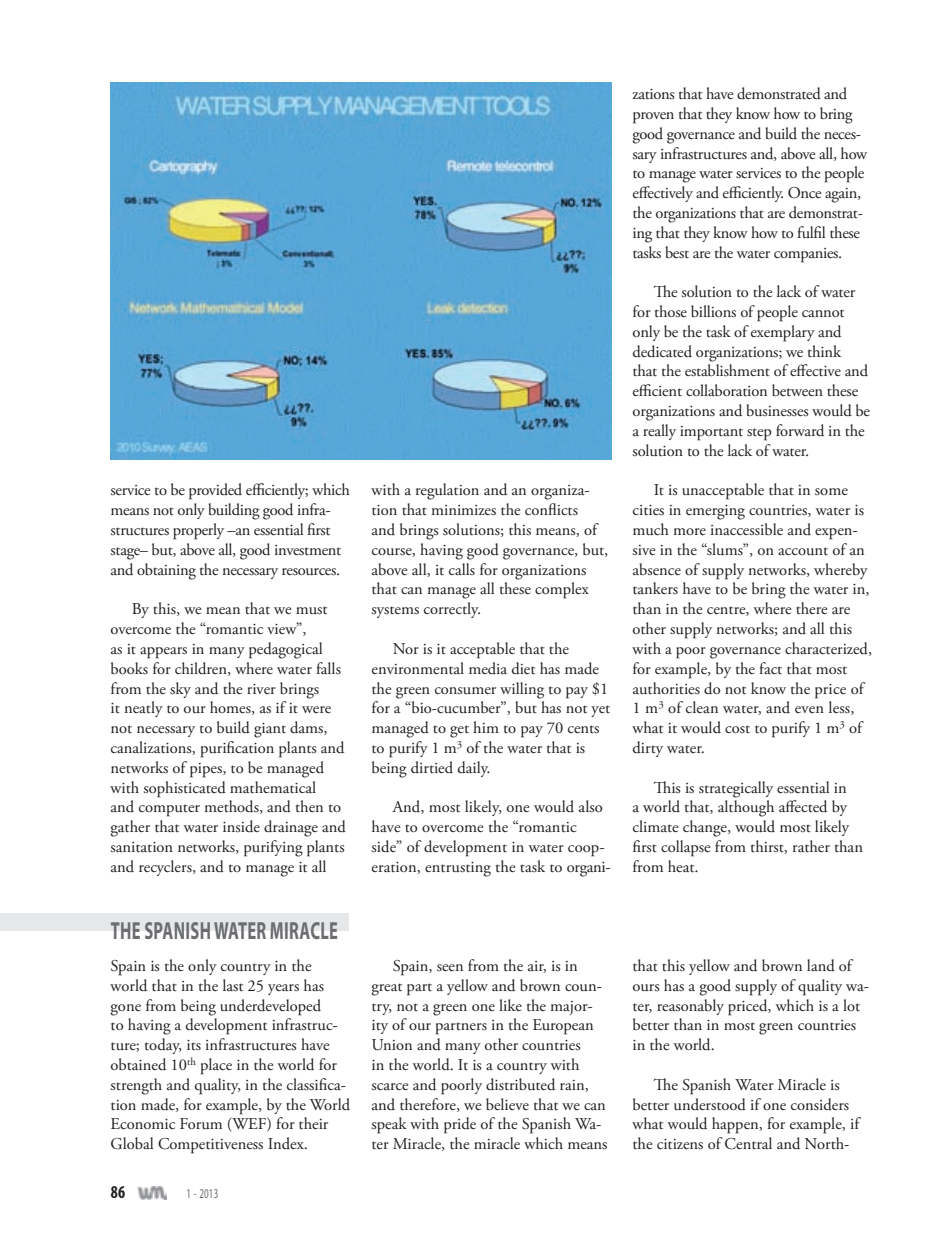
<style>
.page{position:relative;width:936px;height:1234px;background:#fff}
.page>*{position:absolute;margin:0;border:0;box-sizing:border-box;transform-origin:0 0}
.t1{font:700 24.75px "Myriad Pro";letter-spacing:.02em;color:#6c6d70;scale:.67 1}
.t2{font:700 condensed 18.15px "Myriad Pro";color:#231f20;scale:.91 1}
.t3{font:16.5px/19.8px "Adobe Garamond Pro";color:#231f20}
.t4{font:16.5px/19.8px "Adobe Garamond Pro";letter-spacing:-.02em;color:#231f20}
.t5{font:13.5px "Myriad Pro";color:#6c6d70;scale:.67 1}
</style>
<div class="page">
<div style="left:0;top:912px;width:348px;height:18px;background:#e6e7e9"></div>
<img style="left:111px;top:83px;width:500px;height:376px">
<img style="left:138px;top:1186px;width:28px;height:12px">
<p class="t4" style="left:111px;top:480px;width:241px">service to be provided efficiently; which means not only building good infra&shy;structures properly –an essential first stage– but, above all, good investment and obtaining the necessary resources.</p>
<p class="t3" style="left:111px;top:599px;width:237px;text-indent:21px">By this, we mean that we must overcome the “romantic view”,<br>as it appears in many pedagogical books for children, where water falls from the sky and the river brings<br>it neatly to our homes, as if it were not necessary to build giant dams, canalizations, purification plants and networks of pipes, to be managed with sophisticated mathematical<br>and computer methods, and then to gather that water inside drainage and sanitation networks, purifying plants and recyclers, and to manage it all</p>
<p class="t1" style="left:111px;top:914px;width:341px">THE SPANISH WATER MIRACLE</p>
<p class="t3" style="left:111px;top:956px;width:241px">Spain is the only country in the world that in the last 25 years has gone from being underdeveloped<br>to having a development infrastruc&shy;ture; today, its infrastructures have obtained 10<sup>th</sup> place in the world for strength and quality, in the classifica&shy;tion made, for example, by the World Economic Forum (WEF) for their Global Competitiveness Index.</p>
<p class="t2" style="left:111px;top:1180px;width:17px">86</p>
<p class="t5" style="left:186px;top:1185px;width:49px">1 - 2013</p>
<p class="t3" style="left:371px;top:480px;width:238px">with a regulation and an organiza&shy;tion that minimizes the conflicts<br>and brings solutions; this means, of course, having good governance, but, above all, it calls for organizations that can manage all these complex systems correctly.</p>
<p class="t3" style="left:371px;top:639px;width:240px;text-indent:21px">Nor is it acceptable that the environmental media diet has made the green consumer willing to pay $1 for a “bio-cucumber”, but has not yet managed to get him to pay 70 cents to purify 1 m<sup>3</sup> of the water that is being dirtied daily.</p>
<p class="t3" style="left:371px;top:797px;width:240px;text-indent:21px">And, most likely, one would also have to overcome the “romantic side” of development in water coop&shy;eration, entrusting the task to organi-</p>
<p class="t3" style="left:371px;top:956px;width:237px;text-indent:21px">Spain, seen from the air, is in great part a yellow and brown coun&shy;try, not a green one like the major&shy;ity of our partners in the European Union and many other countries<br>in the world. It is a country with scarce and poorly distributed rain, and therefore, we believe that we can speak with pride of the Spanish Wa&shy;ter Miracle, the miracle which means</p>
<p class="t4" style="left:632px;top:84px;width:236px">zations that have demonstrated and proven that they know how to bring good governance and build the neces&shy;sary infrastructures and, above all, how to manage water services to the people effectively and efficiently. Once again, the organizations that are demonstrat&shy;ing that they know how to fulfil these tasks best are the water companies.</p>
<p class="t3" style="left:632px;top:282px;width:239px;text-indent:21px">The solution to the lack of water for those billions of people cannot only be the task of exemplary and dedicated organizations; we think<br>that the establishment of effective and efficient collaboration between these organizations and businesses would be a really important step forward in the solution to the lack of water.</p>
<p class="t3" style="left:632px;top:480px;width:241px;text-indent:21px">It is unacceptable that in some cities in emerging countries, water is much more inaccessible and expen&shy;sive in the “slums”, on account of an absence of supply networks, whereby tankers have to be bring the water in, than in the centre, where there are other supply networks; and all this with a poor governance characterized, for example, by the fact that most authorities do not know the price of 1 m<sup>3</sup> of clean water, and even less, what it would cost to purify 1 m<sup>3</sup> of dirty water.</p>
<p class="t3" style="left:632px;top:777px;width:232px;text-indent:21px">This is strategically essential in<br>a world that, although affected by climate change, would most likely first collapse from thirst, rather than from heat.</p>
<p class="t3" style="left:632px;top:956px;width:238px">that this yellow and brown land of ours has a good supply of quality wa&shy;ter, reasonably priced, which is a lot better than in most green countries in the world.</p>
<p class="t3" style="left:632px;top:1074px;width:228px;text-indent:21px">The Spanish Water Miracle is better understood if one considers what would happen, for example, if the citizens of Central and North-</p>
</div>
